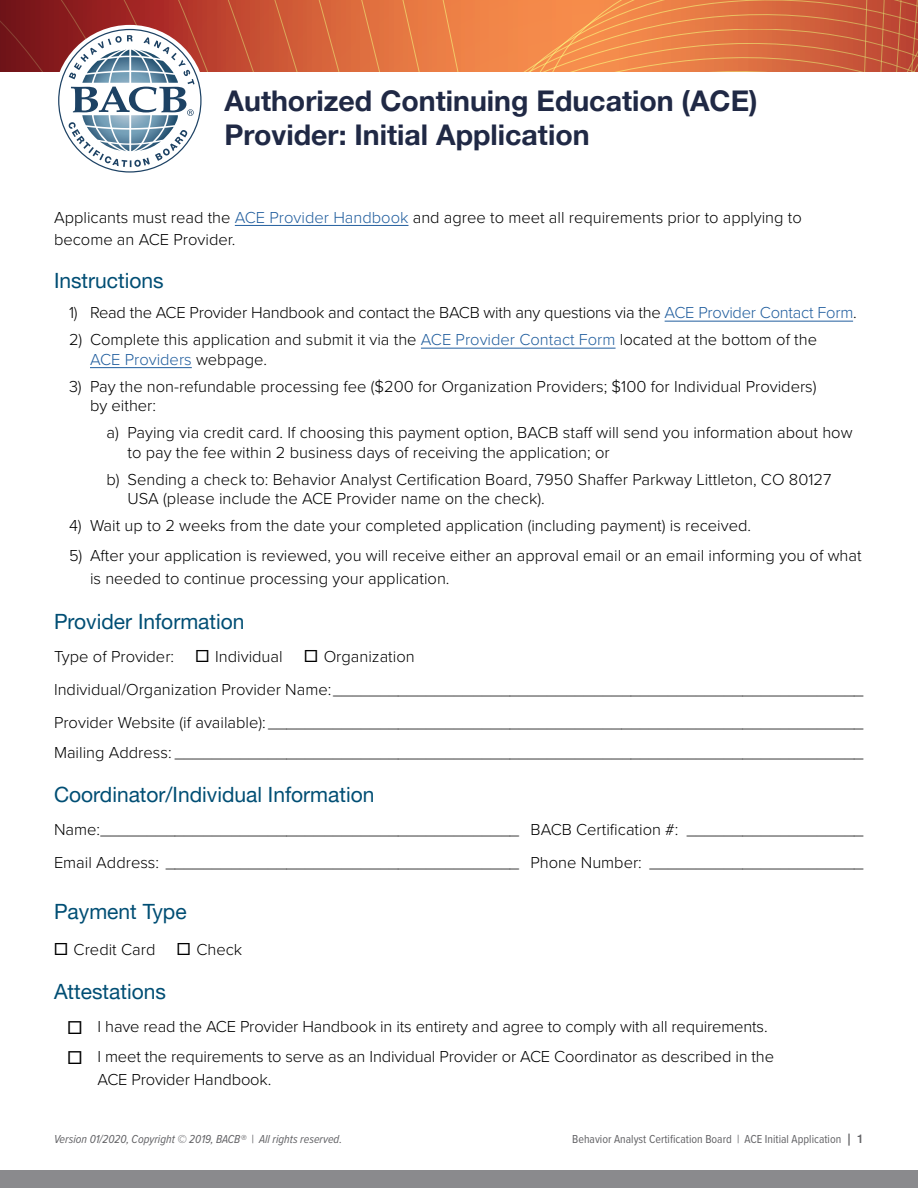
<style>
.page{position:relative;width:918px;height:1188px;background:#fff}
.page>*{position:absolute;margin:0;border:0;box-sizing:border-box;transform-origin:0 0}
.t1{font:700 28.5px/34.2px "Helvetica Neue LT Pro";color:#202945}
.t2{font:21px "Helvetica Neue LT Pro";color:#004e74}
.t3{font:300 16.5px/19.5px "Proxima Nova";color:#000}
.t4{font:12px "Proxima Nova Cond";color:#636366}
.t5{font:italic 12px "Proxima Nova Cond";color:#636366}
.s1{color:#215e9e}
.s2{font-weight:500;font-size:21px}
.s3{font-weight:500;font-size:22.5px}
.s4{font-family:"Helvetica Neue LT Pro";font-weight:500}
</style>
<div class="page">
<div style="left:0;top:1171px;width:918px;height:17px;background:#8a8a8d"></div>
<svg style="left:0;top:0;width:918px;height:173px"></svg>
<hr style="left:235px;top:225px;width:173px;height:1px;background:#215e9e">
<hr style="left:665px;top:321px;width:188px;height:1px;background:#215e9e">
<hr style="left:421px;top:348px;width:195px;height:1px;background:#215e9e">
<hr style="left:90px;top:367px;width:102px;height:1px;background:#215e9e">
<h1 class="t1" style="left:225px;top:83px;width:535px">Authorized Continuing Education (ACE)<br>Provider: Initial Application</h1>
<p class="t3" style="left:54px;top:205px;width:749px;line-height:22.5px">Applicants must read the <span class="s1">ACE Provider Handbook</span> and agree to meet all requirements prior to applying to become an ACE Provider.</p>
<p class="t2" style="left:54px;top:268px;width:111px">Instructions</p>
<p class="t3" style="left:69px;top:302px;width:789px">1) Read the ACE Provider Handbook and contact the BACB with any questions via the <span class="s1">ACE Provider Contact Form</span>.</p>
<p class="t3" style="left:90px;top:329px;width:729px;text-indent:-21px">2) Complete this application and submit it via the <span class="s1">ACE Provider Contact Form</span> located at the bottom of the<br><span class="s1">ACE Providers</span> webpage.</p>
<p class="t3" style="left:90px;top:376px;width:728px;text-indent:-21px">3) Pay the non-refundable processing fee ($200 for Organization Providers; $100 for Individual Providers) by either:</p>
<p class="t3" style="left:128px;top:422px;width:727px;text-indent:-21px">a) Paying via credit card. If choosing this payment option, BACB staff will send you information about how to pay the fee within 2 business days of receiving the application; or</p>
<p class="t3" style="left:128px;top:469px;width:705px;text-indent:-21px">b) Sending a check to: Behavior Analyst Certification Board, 7950 Shaffer Parkway Littleton, CO 80127<br>USA (please include the ACE Provider name on the check).</p>
<p class="t3" style="left:69px;top:515px;width:684px">4) Wait up to 2 weeks from the date your completed application (including payment) is received.</p>
<p class="t3" style="left:90px;top:544px;width:773px;line-height:22.5px;text-indent:-21px">5) After your application is reviewed, you will receive either an approval email or an email informing you of what is needed to continue processing your application.</p>
<p class="t2" style="left:54px;top:608px;width:192px">Provider Information</p>
<p class="t3" style="left:54px;top:639px;width:811px;line-height:33px">Type of Provider: <span class="s2">☐</span> Individual <span class="s2">☐</span> Organization<br>Individual/Organization Provider Name:_________________________________________________________<br>Provider Website (if available):________________________________________________________________</p>
<p class="t3" style="left:54px;top:741px;width:811px">Mailing Address: __________________________________________________________________________</p>
<p class="t2" style="left:54px;top:782px;width:322px">Coordinator/Individual Information</p>
<p class="t3" style="left:54px;top:812px;width:811px;line-height:33px">Name:_____________________________________________ BACB Certification #: ___________________<br>Email Address: ______________________________________ Phone Number: _______________________</p>
<p class="t2" style="left:54px;top:899px;width:134px">Payment Type</p>
<p class="t3" style="left:54px;top:939px;width:190px"><span class="s2">☐</span> Credit Card <span class="s2">☐</span> Check</p>
<p class="t2" style="left:54px;top:979px;width:114px">Attestations</p>
<p class="t3" style="left:67px;top:1011px;width:708px;line-height:30px"><span class="s3">☐</span> I have read the ACE Provider Handbook in its entirety and agree to comply with all requirements. <span class="s3">☐</span> I meet the requirements to serve as an Individual Provider or ACE Coordinator as described in the</p>
<p class="t3" style="left:98px;top:1069px;width:175px">ACE Provider Handbook.</p>
<p class="t5" style="left:54px;top:1131px;width:290px">Version 01/2020, Copyright © 2019, BACB® | All rights reserved.</p>
<p class="t4" style="left:572px;top:1131px;width:293px">Behavior Analyst Certification Board | ACE Initial Application <span class="s4">| 1</span></p>
</div>
